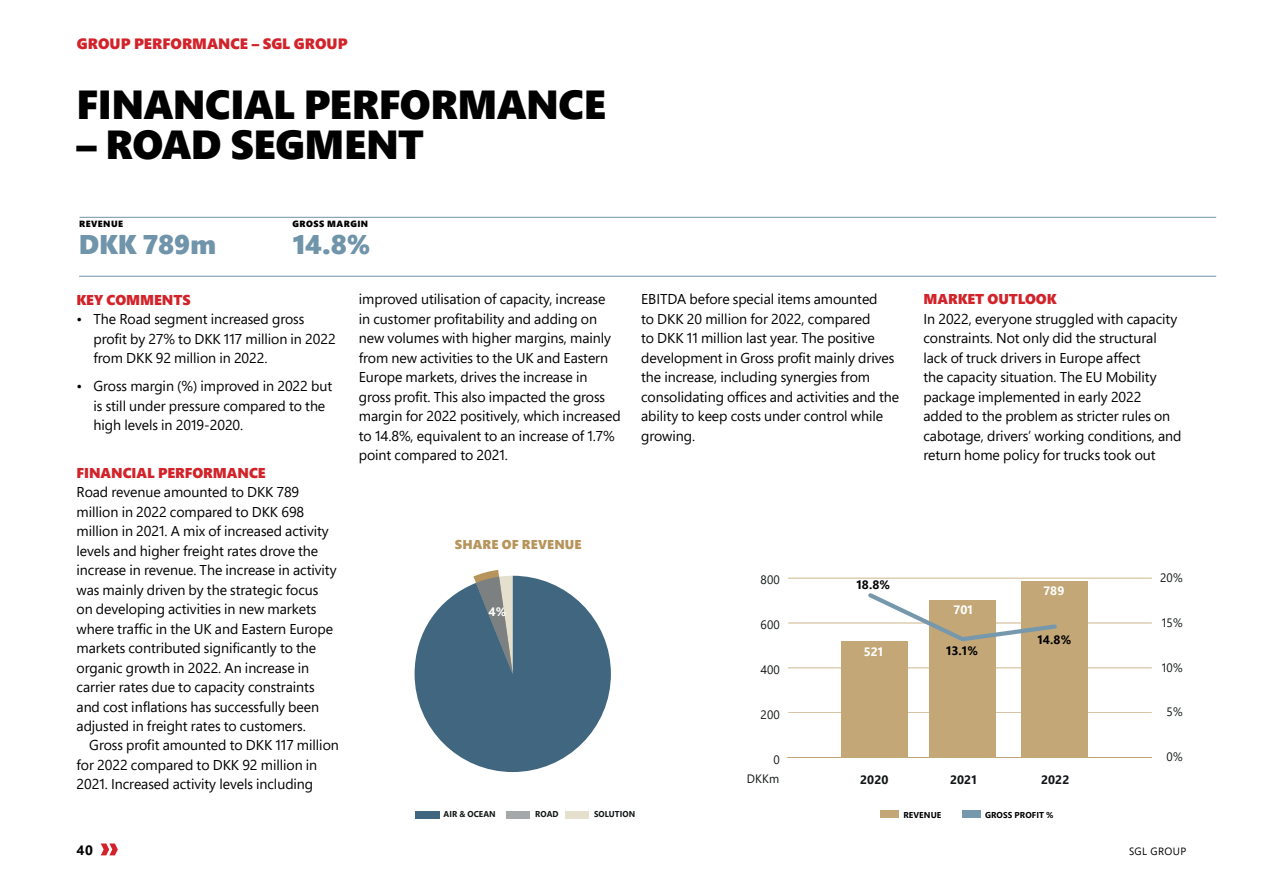
<style>
.page{position:relative;width:1263px;height:893px;background:#fff}
.page>*{position:absolute;margin:0;border:0;box-sizing:border-box;transform-origin:0 0}
.t1{font:900 40.5px "Segoe Pro";letter-spacing:-.015em;color:#000}
.t2{font:900 27px "Segoe Pro";color:#7094aa}
.t3{font:900 15px "Segoe Pro";color:#d2232a}
.t4{font:14.25px/19.5px "Segoe Pro";letter-spacing:-.005em;color:#000}
.t5{font:900 14.25px "Segoe Pro";letter-spacing:-.005em;color:#d2232a}
.t6{font:700 13.65px "Segoe Pro";color:#000}
.t7{font:900 12.9px "Segoe Pro";letter-spacing:.01em;color:#b7945b}
.t8{font:12.15px "Segoe Pro";letter-spacing:.01em;color:#121617}
.t9{font:700 12.15px "Segoe Pro";color:#000}
.t10{font:700 12.15px "Segoe Pro";letter-spacing:.01em;color:#121617}
.t11{font:700 12.15px "Segoe Pro";letter-spacing:.01em;color:#fff}
.t12{font:10.5px "Segoe Pro";letter-spacing:.04em;color:#000}
.t13{font:900 9px "Segoe Pro";letter-spacing:.05em;color:#000}
.t14{font:700 8.55px "Segoe Pro";letter-spacing:.01em;color:#121617}
.t15{font:700 8.55px "Segoe Pro";letter-spacing:.01em;color:#000}
</style>
<div class="page">
<svg style="left:101px;top:843px;width:17px;height:12px"></svg>
<hr style="left:80px;top:217px;width:1136px;height:1px;background:#7094aa">
<hr style="left:79px;top:276px;width:1137px;height:1px;background:#7094aa">
<hr style="left:787px;top:757px;width:365px;height:1px;background:#b7945b">
<hr style="left:788px;top:712px;width:364px;height:1px;background:#b7945b">
<hr style="left:788px;top:668px;width:364px;height:1px;background:#b7945b">
<hr style="left:788px;top:623px;width:364px;height:1px;background:#b7945b">
<hr style="left:788px;top:578px;width:364px;height:1px;background:#b7945b">
<div style="left:841px;top:641px;width:66px;height:117px;background:#c4a777"></div>
<div style="left:930px;top:600px;width:66px;height:158px;background:#c4a777"></div>
<div style="left:1021px;top:581px;width:67px;height:177px;background:#c4a777"></div>
<svg style="left:865px;top:593px;width:192px;height:50px"></svg>
<div style="left:962px;top:811px;width:19px;height:7px;background:#7698ac"></div>
<div style="left:880px;top:811px;width:19px;height:7px;background:#c4a777"></div>
<svg style="left:415px;top:570px;width:196px;height:202px"></svg>
<div style="left:565px;top:811px;width:24px;height:7px;background:#e5dfce"></div>
<div style="left:506px;top:811px;width:23px;height:7px;background:#a5a8a9"></div>
<div style="left:415px;top:811px;width:24px;height:7px;background:#40677f"></div>
<p class="t3" style="left:77px;top:33px;width:272px">GROUP PERFORMANCE – SGL GROUP</p>
<h1 class="t1" style="left:77px;top:76px;width:531px">FINANCIAL PERFORMANCE</h1>
<h1 class="t1" style="left:77px;top:116px;width:349px">– ROAD SEGMENT</h1>
<p class="t13" style="left:79px;top:217px;width:46px">REVENUE</p>
<p class="t13" style="left:293px;top:217px;width:77px">GROSS MARGIN</p>
<h2 class="t2" style="left:79px;top:225px;width:139px">DKK 789m</h2>
<h2 class="t2" style="left:293px;top:225px;width:80px">14.8%</h2>
<p class="t5" style="left:77px;top:289px;width:116px">KEY COMMENTS</p>
<p class="t4" style="left:94px;top:309px;width:244px;text-indent:-17px">• The Road segment increased gross profit by 27% to DKK 117 million in 2022 from DKK 92 million in 2022.</p>
<p class="t4" style="left:94px;top:376px;width:240px;text-indent:-17px">• Gross margin (%) improved in 2022 but is still under pressure compared to the high levels in 2019-2020.</p>
<p class="t5" style="left:77px;top:462px;width:191px">FINANCIAL PERFORMANCE</p>
<p class="t4" style="left:77px;top:482px;width:262px">Road revenue amounted to DKK 789 million in 2022 compared to DKK 698 million in 2021. A mix of increased activity levels and higher freight rates drove the increase in revenue. The increase in activity was mainly driven by the strategic focus on developing activities in new markets where traffic in the UK and Eastern Europe markets contributed significantly to the organic growth in 2022. An increase in carrier rates due to capacity constraints and cost inflations has successfully been adjusted in freight rates to customers.</p>
<p class="t4" style="left:77px;top:735px;width:264px;text-indent:13px">Gross profit amounted to DKK 117 million for 2022 compared to DKK 92 million in<br>2021. Increased activity levels including</p>
<p class="t4" style="left:359px;top:289px;width:263px">improved utilisation of capacity, increase<br>in customer profitability and adding on new volumes with higher margins, mainly from new activities to the UK and Eastern Europe markets, drives the increase in gross profit. This also impacted the gross margin for 2022 positively, which increased to 14.8%, equivalent to an increase of 1.7% point compared to 2021.</p>
<p class="t4" style="left:641px;top:289px;width:259px">EBITDA before special items amounted<br>to DKK 20 million for 2022, compared<br>to DKK 11 million last year. The positive development in Gross profit mainly drives the increase, including synergies from consolidating offices and activities and the ability to keep costs under control while growing.</p>
<p class="t5" style="left:923px;top:289px;width:135px">MARKET OUTLOOK</p>
<p class="t4" style="left:923px;top:309px;width:260px">In 2022, everyone struggled with capacity constraints. Not only did the structural lack of truck drivers in Europe affect<br>the capacity situation. The EU Mobility package implemented in early 2022 added to the problem as stricter rules on cabotage, drivers’ working conditions, and return home policy for trucks took out</p>
<p class="t7" style="left:455px;top:535px;width:128px">SHARE OF REVENUE</p>
<p class="t11" style="left:488px;top:603px;width:19px">4%</p>
<p class="t14" style="left:443px;top:808px;width:54px">AIR &amp; OCEAN</p>
<p class="t14" style="left:535px;top:807px;width:25px">ROAD</p>
<p class="t14" style="left:594px;top:808px;width:43px">SOLUTION</p>
<p class="t8" style="left:761px;top:572px;width:21px">800</p>
<p class="t8" style="left:761px;top:617px;width:21px">600</p>
<p class="t8" style="left:760px;top:661px;width:21px">400</p>
<p class="t8" style="left:761px;top:706px;width:21px">200</p>
<p class="t8" style="left:773px;top:751px;width:8px">0</p>
<p class="t9" style="left:856px;top:576px;width:35px">18.8%</p>
<p class="t11" style="left:864px;top:643px;width:21px">521</p>
<p class="t11" style="left:953px;top:601px;width:21px">701</p>
<p class="t9" style="left:946px;top:642px;width:33px">13.1%</p>
<p class="t11" style="left:1043px;top:582px;width:22px">789</p>
<p class="t9" style="left:1037px;top:631px;width:35px">14.8%</p>
<p class="t8" style="left:747px;top:771px;width:34px">DKKm</p>
<p class="t10" style="left:860px;top:771px;width:30px">2020</p>
<p class="t10" style="left:950px;top:771px;width:28px">2021</p>
<p class="t10" style="left:1041px;top:771px;width:30px">2022</p>
<p class="t15" style="left:903px;top:809px;width:40px">REVENUE</p>
<p class="t15" style="left:985px;top:809px;width:70px">GROSS PROFIT %</p>
<p class="t8" style="left:1160px;top:569px;width:24px">20%</p>
<p class="t8" style="left:1162px;top:614px;width:22px">15%</p>
<p class="t8" style="left:1162px;top:659px;width:22px">10%</p>
<p class="t8" style="left:1166px;top:704px;width:18px">5%</p>
<p class="t8" style="left:1166px;top:749px;width:18px">0%</p>
<p class="t6" style="left:77px;top:840px;width:18px">40</p>
<p class="t12" style="left:1129px;top:844px;width:59px">SGL GROUP</p>
</div>
